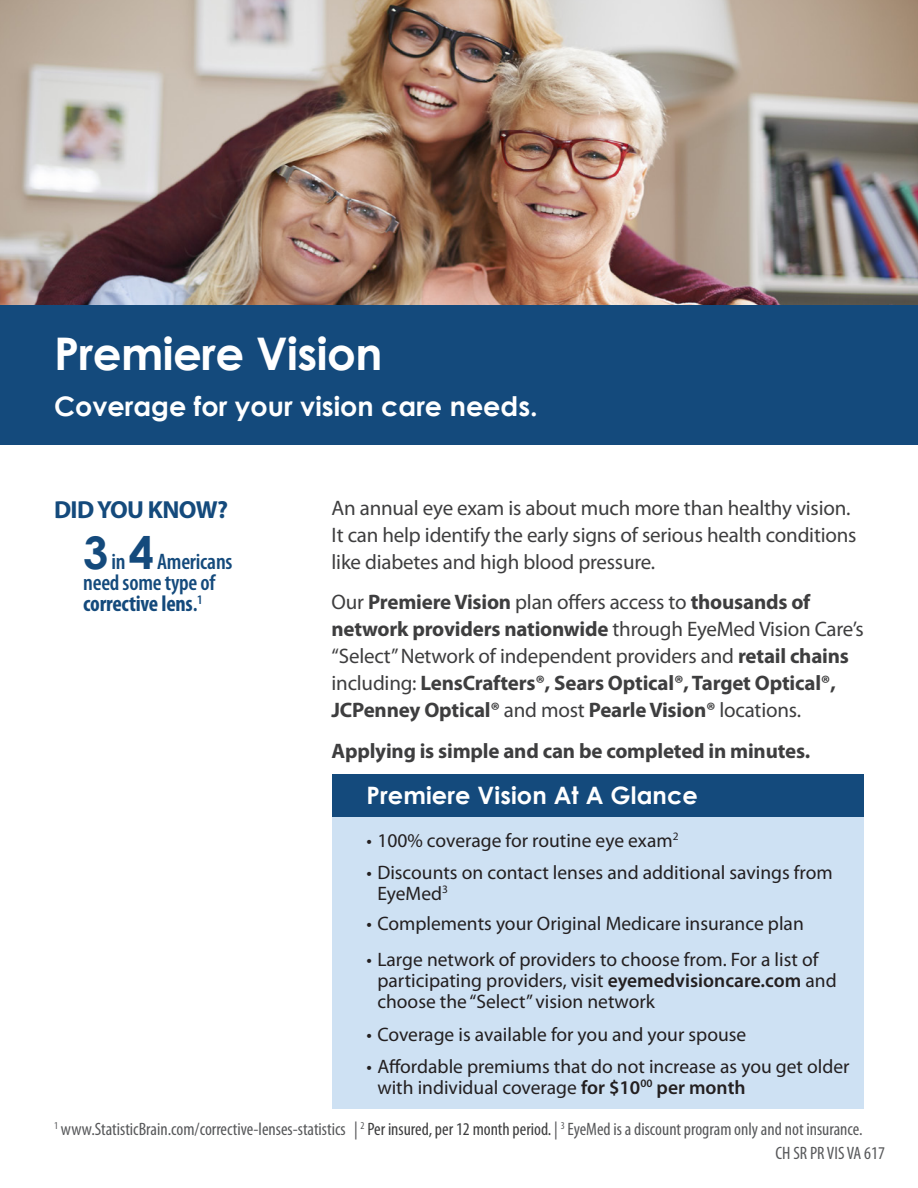
<style>
.page{position:relative;width:918px;height:1188px;background:#fff}
.page>*{position:absolute;margin:0;border:0;box-sizing:border-box;transform-origin:0 0}
.t1{font:700 45px "Century Gothic";letter-spacing:-.01em;color:#fff}
.t2{font:700 27px "Century Gothic";color:#fff}
.body{font:700 24.75px "Myriad Pro";letter-spacing:-.025em;color:#144a7c}
.t3{font:700 24px "Century Gothic";letter-spacing:.005em;color:#fff}
.body-2{font:600 condensed 22.5px/21px "Myriad Pro";letter-spacing:-.01em;color:#144a7c}
.t4{font:700 21px/27px "Myriad Pro";letter-spacing:-.01em;color:#3e3e3f}
.t5{font:21px/27px "Myriad Pro";letter-spacing:-.01em;color:#3e3e3f}
.t6{font:19.5px/21px "Myriad Pro";color:#231f20}
.t7{font:condensed 18px "Myriad Pro";color:#57585a}
.s1{font-family:"Century Gothic";font-weight:700;font-stretch:normal;font-size:45px}
.s2{font-weight:700}
.s3{font-weight:400}
.s4{font-weight:600}
.s5{color:#3e3e3f}
</style>
<div class="page">
<img style="left:0;top:0;width:918px;height:305px">
<div style="left:333px;top:774px;width:531px;height:43px;background:#144a7c"></div>
<div style="left:333px;top:817px;width:531px;height:292px;background:#cee1f3"></div>
<div style="left:0;top:305px;width:918px;height:139px;background:#144a7c"></div>
<p class="t1" style="left:54px;top:319px;width:330px">Premiere Vision</p>
<p class="t2" style="left:54px;top:386px;width:485px">Coverage for your vision care needs.</p>
<p class="body" style="left:54px;top:493px;width:176px">DID YOU KNOW?</p>
<p class="body-2" style="left:83px;top:552px;width:151px"><span class="s1">3</span> in <span class="s1">4</span> Americans need some type of <span class="s2">corrective lens</span>.<sup>1</sup></p>
<p class="t5" style="left:332px;top:494px;width:526px">An annual eye exam is about much more than healthy vision.<br>It can help identify the early signs of serious health conditions like diabetes and high blood pressure.</p>
<p class="t4" style="left:332px;top:588px;width:534px"><span class="s3">Our</span> Premiere Vision <span class="s3">plan offers access to</span> thousands of network providers nationwide <span class="s3">through EyeMed Vision Care’s “Select”Network of independent providers and</span> retail chains <span class="s3">including:</span> LensCrafters®, Sears Optical®, Target Optical®, JCPenney Optical® <span class="s3">and most</span> Pearle Vision® <span class="s3">locations.</span></p>
<p class="t4" style="left:332px;top:737px;width:480px">Applying is simple and can be completed in minutes.</p>
<p class="t3" style="left:367px;top:777px;width:333px">Premiere Vision At A Glance</p>
<p class="t6" style="left:367px;top:829px;width:313px">• 100% coverage for routine eye exam<sup>2</sup></p>
<p class="t6" style="left:377px;top:862px;width:457px;text-indent:-11px">• Discounts on contact lenses and additional savings from<br>EyeMed<sup>3</sup></p>
<p class="t6" style="left:367px;top:913px;width:439px">• Complements your Original Medicare insurance plan</p>
<p class="t6" style="left:377px;top:949px;width:461px;text-indent:-11px">• Large network of providers to choose from. For a list of participating providers, visit <span class="s4">eyemedvisioncare.com</span> and choose the “Select” vision network</p>
<p class="t6" style="left:367px;top:1023px;width:381px">• Coverage is available for you and your spouse</p>
<p class="t6" style="left:377px;top:1056px;width:474px;text-indent:-11px">• Affordable premiums that do not increase as you get older with individual coverage <span class="s4">for $10</span><sup>00</sup> <span class="s4">per month</span></p>
<p class="t7" style="left:54px;top:1118px;width:810px"><sup>1</sup> www.StatisticBrain.com/corrective-lenses-statistics | <sup>2</sup> <span class="s5">Per insured, per 12 month period.</span> | <sup>3</sup> EyeMed is a discount program only and not insurance.</p>
<p class="t7" style="left:776px;top:1143px;width:111px">CH SR PR VIS VA 617</p>
</div>
